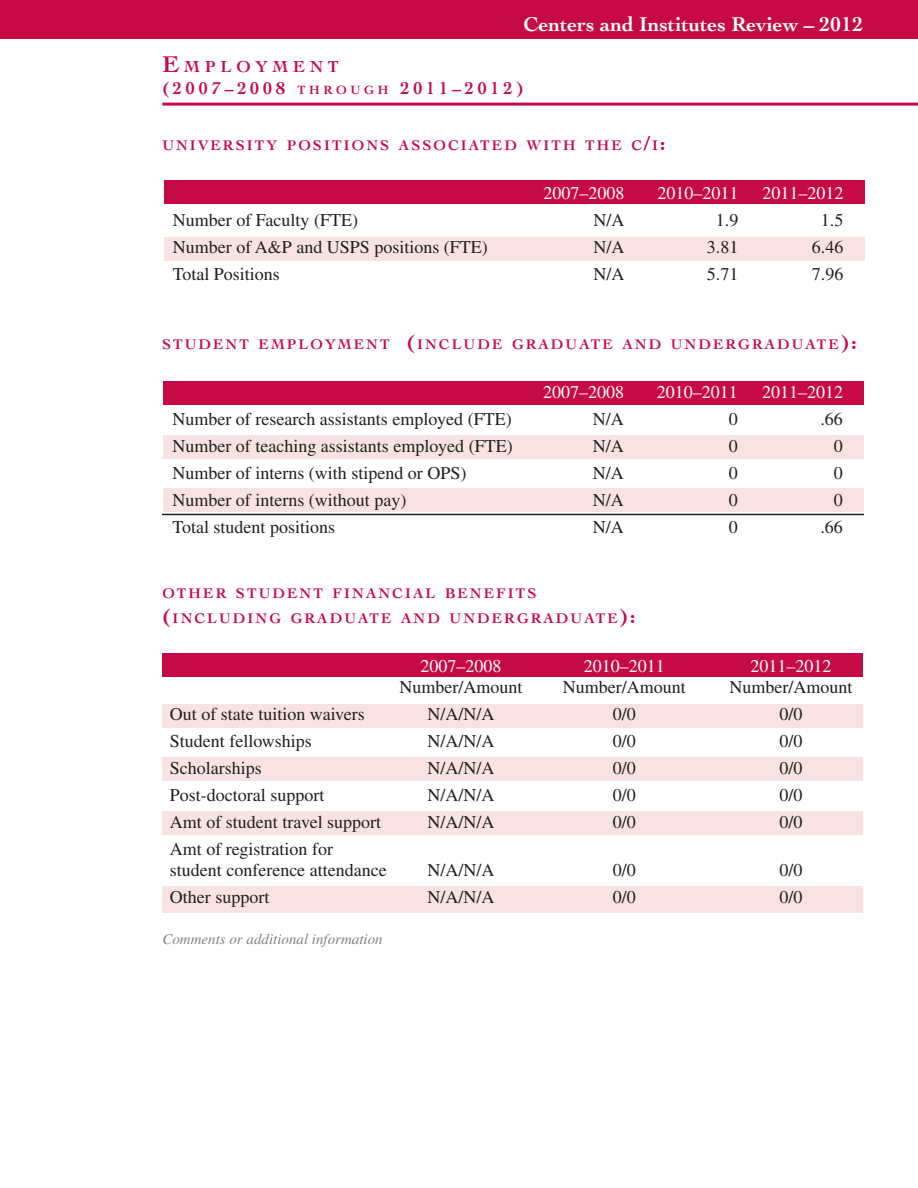
<style>
.page{position:relative;width:918px;height:1188px;background:#fff}
.page>*{position:absolute;margin:0;border:0;box-sizing:border-box;transform-origin:0 0}
.t1{font:700 21px "Cochin";color:#fff}
.t2{font:18px "Times";color:#231f20}
.t3{font:18px "Times";color:#fff}
.heading{font:700 18px "Cochin";letter-spacing:.2em;color:#c60a45}
.heading-2{font:700 16.8px "Cochin";letter-spacing:.285em;color:#c60a45}
.question{font:italic 15px "Times";color:#808285}
.sub-heading{font:700 14.7px/25.2px "Cochin";letter-spacing:.145em;color:#c60a45}
.s1{font-size:24px}
.s2{font-size:12.6px}
.s3{font-size:21px}
</style>
<div class="page">
<div style="left:163px;top:704px;width:700px;height:24px;background:#f8e3e2"></div>
<div style="left:163px;top:757px;width:700px;height:24px;background:#f8e3e2"></div>
<div style="left:162px;top:811px;width:701px;height:24px;background:#f8e3e2"></div>
<div style="left:162px;top:886px;width:701px;height:27px;background:#f8e3e2"></div>
<div style="left:164px;top:180px;width:700px;height:23px;background:#c60a45"></div>
<div style="left:164px;top:237px;width:700px;height:23px;background:#f8e3e2"></div>
<hr style="left:162px;top:103px;width:756px;height:3px;background:#c60a45">
<div style="left:164px;top:381px;width:700px;height:23px;background:#c60a45"></div>
<div style="left:164px;top:488px;width:700px;height:24px;background:#f8e3e2"></div>
<div style="left:164px;top:435px;width:700px;height:23px;background:#f8e3e2"></div>
<hr style="left:162px;top:514px;width:702px;height:1px;background:#231f20">
<div style="left:163px;top:654px;width:700px;height:23px;background:#c60a45"></div>
<div style="left:0;top:0;width:918px;height:39px;background:#c60a45"></div>
<p class="t1" style="left:524px;top:12px;width:341px">Centers and Institutes Review – 2012</p>
<p class="heading-2" style="left:162px;top:57px;width:178px"><span class="s1">E</span>MPLOYMENT</p>
<p class="heading" style="left:162px;top:77px;width:363px">(2007–2008 <span class="s2">THROUGH</span> 2011–2012)</p>
<p class="sub-heading" style="left:162px;top:133px;width:505px">UNIVERSITY POSITIONS ASSOCIATED WITH THE C<span class="s3">/</span>I<span class="s3">:</span></p>
<p class="t3" style="left:543px;top:183px;width:82px">2007–2008</p>
<p class="t3" style="left:657px;top:183px;width:82px">2010–2011</p>
<p class="t3" style="left:762px;top:183px;width:82px">2011–2012</p>
<p class="t2" style="left:173px;top:210px;width:187px">Number of Faculty (FTE)</p>
<p class="t2" style="left:593px;top:210px;width:32px">N/A</p>
<p class="t2" style="left:716px;top:210px;width:24px">1.9</p>
<p class="t2" style="left:821px;top:210px;width:24px">1.5</p>
<p class="t2" style="left:173px;top:237px;width:317px">Number of A&amp;P and USPS positions (FTE)</p>
<p class="t2" style="left:593px;top:237px;width:32px">N/A</p>
<p class="t2" style="left:707px;top:237px;width:33px">3.81</p>
<p class="t2" style="left:812px;top:237px;width:33px">6.46</p>
<p class="t2" style="left:173px;top:264px;width:109px">Total Positions</p>
<p class="t2" style="left:593px;top:264px;width:32px">N/A</p>
<p class="t2" style="left:707px;top:264px;width:33px">5.71</p>
<p class="t2" style="left:812px;top:264px;width:33px">7.96</p>
<p class="sub-heading" style="left:162px;top:332px;width:696px">STUDENT EMPLOYMENT <span class="s3">(</span>INCLUDE GRADUATE AND UNDERGRADUATE<span class="s3">):</span></p>
<p class="t3" style="left:543px;top:382px;width:82px">2007–2008</p>
<p class="t3" style="left:657px;top:382px;width:82px">2010–2011</p>
<p class="t3" style="left:762px;top:382px;width:82px">2011–2012</p>
<p class="t2" style="left:172px;top:409px;width:341px">Number of research assistants employed (FTE)</p>
<p class="t2" style="left:593px;top:409px;width:32px">N/A</p>
<p class="t2" style="left:729px;top:409px;width:10px">0</p>
<p class="t2" style="left:820px;top:409px;width:24px">.66</p>
<p class="t2" style="left:172px;top:436px;width:342px">Number of teaching assistants employed (FTE)</p>
<p class="t2" style="left:593px;top:436px;width:32px">N/A</p>
<p class="t2" style="left:729px;top:436px;width:10px">0</p>
<p class="t2" style="left:834px;top:436px;width:10px">0</p>
<p class="t2" style="left:172px;top:463px;width:295px">Number of interns (with stipend or OPS)</p>
<p class="t2" style="left:593px;top:463px;width:32px">N/A</p>
<p class="t2" style="left:729px;top:463px;width:10px">0</p>
<p class="t2" style="left:834px;top:463px;width:10px">0</p>
<p class="t2" style="left:172px;top:490px;width:235px">Number of interns (without pay)</p>
<p class="t2" style="left:593px;top:490px;width:32px">N/A</p>
<p class="t2" style="left:729px;top:490px;width:10px">0</p>
<p class="t2" style="left:834px;top:490px;width:10px">0</p>
<p class="t2" style="left:172px;top:517px;width:164px">Total student positions</p>
<p class="t2" style="left:593px;top:517px;width:32px">N/A</p>
<p class="t2" style="left:729px;top:517px;width:10px">0</p>
<p class="t2" style="left:820px;top:517px;width:24px">.66</p>
<p class="sub-heading" style="left:162px;top:580px;width:475px">OTHER STUDENT FINANCIAL BENEFITS <span class="s3">(</span>INCLUDING GRADUATE AND UNDERGRADUATE<span class="s3">):</span></p>
<p class="t3" style="left:420px;top:655px;width:82px">2007–2008</p>
<p class="t3" style="left:584px;top:655px;width:82px">2010–2011</p>
<p class="t3" style="left:750px;top:655px;width:82px">2011–2012</p>
<p class="t2" style="left:399px;top:677px;width:124px">Number/Amount</p>
<p class="t2" style="left:563px;top:677px;width:124px">Number/Amount</p>
<p class="t2" style="left:729px;top:677px;width:124px">Number/Amount</p>
<p class="t2" style="left:170px;top:704px;width:197px">Out of state tuition waivers</p>
<p class="t2" style="left:427px;top:704px;width:68px">N/A/N/A</p>
<p class="t2" style="left:613px;top:704px;width:25px">0/0</p>
<p class="t2" style="left:779px;top:704px;width:25px">0/0</p>
<p class="t2" style="left:170px;top:731px;width:144px">Student fellowships</p>
<p class="t2" style="left:427px;top:731px;width:68px">N/A/N/A</p>
<p class="t2" style="left:613px;top:731px;width:25px">0/0</p>
<p class="t2" style="left:779px;top:731px;width:25px">0/0</p>
<p class="t2" style="left:170px;top:758px;width:93px">Scholarships</p>
<p class="t2" style="left:427px;top:758px;width:68px">N/A/N/A</p>
<p class="t2" style="left:613px;top:758px;width:25px">0/0</p>
<p class="t2" style="left:779px;top:758px;width:25px">0/0</p>
<p class="t2" style="left:170px;top:785px;width:156px">Post-doctoral support</p>
<p class="t2" style="left:427px;top:785px;width:68px">N/A/N/A</p>
<p class="t2" style="left:613px;top:785px;width:25px">0/0</p>
<p class="t2" style="left:779px;top:785px;width:25px">0/0</p>
<p class="t2" style="left:170px;top:812px;width:213px">Amt of student travel support</p>
<p class="t2" style="left:427px;top:812px;width:68px">N/A/N/A</p>
<p class="t2" style="left:613px;top:812px;width:25px">0/0</p>
<p class="t2" style="left:779px;top:812px;width:25px">0/0</p>
<p class="t2" style="left:170px;top:839px;width:165px">Amt of registration for</p>
<p class="t2" style="left:170px;top:860px;width:218px">student conference attendance</p>
<p class="t2" style="left:427px;top:860px;width:68px">N/A/N/A</p>
<p class="t2" style="left:613px;top:860px;width:25px">0/0</p>
<p class="t2" style="left:779px;top:860px;width:25px">0/0</p>
<p class="t2" style="left:170px;top:887px;width:101px">Other support</p>
<p class="t2" style="left:427px;top:887px;width:68px">N/A/N/A</p>
<p class="t2" style="left:613px;top:887px;width:25px">0/0</p>
<p class="t2" style="left:779px;top:887px;width:25px">0/0</p>
<p class="question" style="left:162px;top:930px;width:222px">Comments or additional information</p>
</div>
